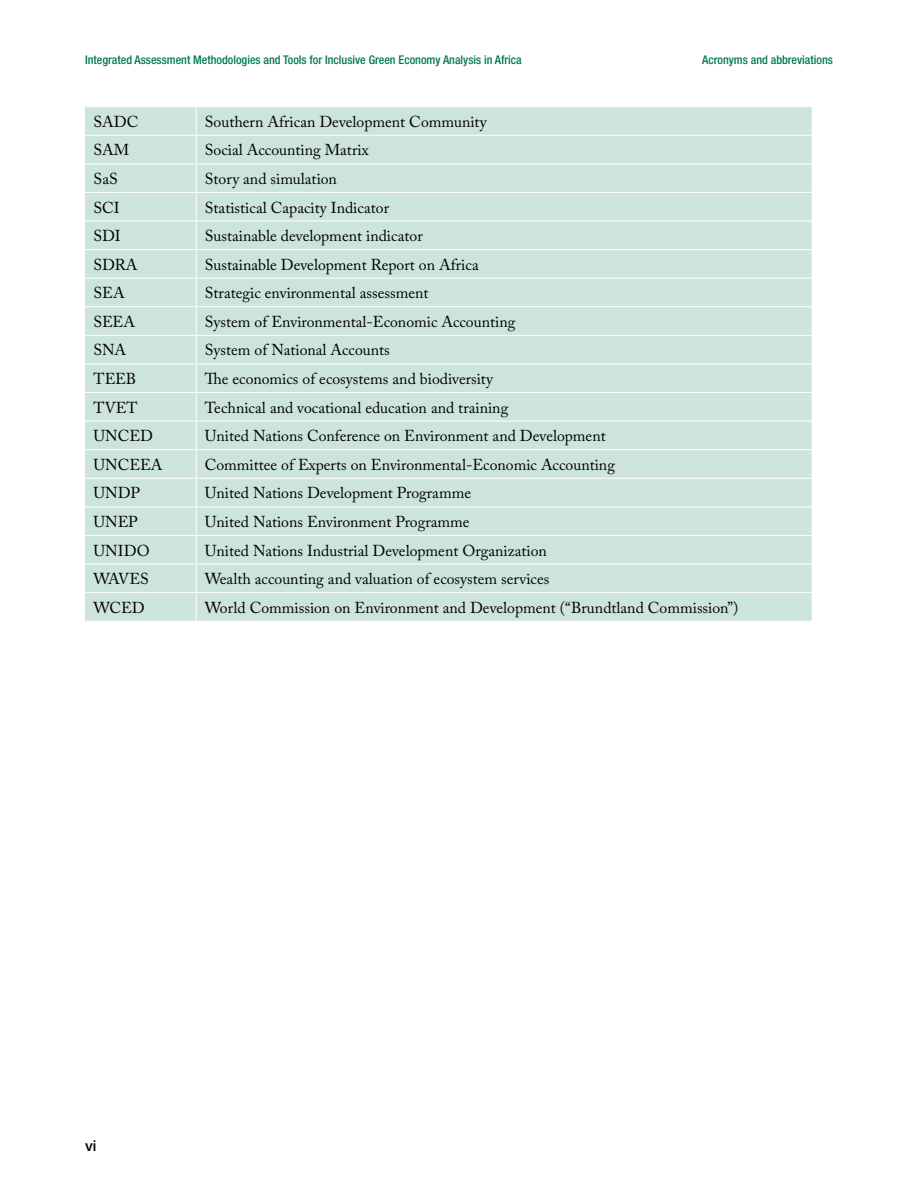
<style>
.page{position:relative;width:918px;height:1188px;background:#fff}
.page>*{position:absolute;margin:0;border:0;box-sizing:border-box;transform-origin:0 0}
.t1{font:15.75px "Adobe Caslon Pro";color:#000}
.t2{font:500 15px "Helvetica Neue LT Std";color:#000}
.t3{font:500 condensed 12px "Helvetica Neue LT Std";color:#007852}
</style>
<div class="page">
<div style="left:85px;top:107px;width:727px;height:514px;background:#cce4dc"></div>
<hr style="left:85px;top:135px;width:111px;height:1px;background:#fff">
<hr style="left:196px;top:135px;width:616px;height:1px;background:#fff">
<hr style="left:85px;top:163px;width:111px;height:1px;background:#fff">
<hr style="left:196px;top:163px;width:616px;height:1px;background:#fff">
<hr style="left:85px;top:192px;width:111px;height:1px;background:#fff">
<hr style="left:196px;top:192px;width:616px;height:1px;background:#fff">
<hr style="left:85px;top:221px;width:111px;height:1px;background:#fff">
<hr style="left:196px;top:221px;width:616px;height:1px;background:#fff">
<hr style="left:85px;top:249px;width:111px;height:1px;background:#fff">
<hr style="left:196px;top:249px;width:616px;height:1px;background:#fff">
<hr style="left:85px;top:278px;width:111px;height:1px;background:#fff">
<hr style="left:196px;top:278px;width:616px;height:1px;background:#fff">
<hr style="left:85px;top:306px;width:111px;height:1px;background:#fff">
<hr style="left:196px;top:306px;width:616px;height:1px;background:#fff">
<hr style="left:85px;top:335px;width:111px;height:1px;background:#fff">
<hr style="left:196px;top:335px;width:616px;height:1px;background:#fff">
<hr style="left:85px;top:364px;width:111px;height:1px;background:#fff">
<hr style="left:196px;top:364px;width:616px;height:1px;background:#fff">
<hr style="left:85px;top:392px;width:111px;height:1px;background:#fff">
<hr style="left:196px;top:392px;width:616px;height:1px;background:#fff">
<hr style="left:85px;top:421px;width:111px;height:1px;background:#fff">
<hr style="left:196px;top:421px;width:616px;height:1px;background:#fff">
<hr style="left:85px;top:449px;width:111px;height:1px;background:#fff">
<hr style="left:196px;top:449px;width:616px;height:1px;background:#fff">
<hr style="left:85px;top:478px;width:111px;height:1px;background:#fff">
<hr style="left:196px;top:478px;width:616px;height:1px;background:#fff">
<hr style="left:85px;top:506px;width:111px;height:1px;background:#fff">
<hr style="left:196px;top:506px;width:616px;height:1px;background:#fff">
<hr style="left:85px;top:535px;width:111px;height:1px;background:#fff">
<hr style="left:196px;top:535px;width:616px;height:1px;background:#fff">
<hr style="left:85px;top:564px;width:111px;height:1px;background:#fff">
<hr style="left:196px;top:564px;width:616px;height:1px;background:#fff">
<hr style="left:85px;top:592px;width:111px;height:1px;background:#fff">
<hr style="left:196px;top:592px;width:616px;height:1px;background:#fff">
<svg style="left:196px;top:107px;width:1px;height:514px"></svg>
<p class="t3" style="left:85px;top:52px;width:438px">Integrated Assessment Methodologies and Tools for Inclusive Green Economy Analysis in Africa</p>
<p class="t3" style="left:702px;top:52px;width:132px">Acronyms and abbreviations</p>
<p class="t1" style="left:94px;top:112px;width:47px">SADC</p>
<p class="t1" style="left:205px;top:112px;width:284px">Southern African Development Community</p>
<p class="t1" style="left:94px;top:141px;width:37px">SAM</p>
<p class="t1" style="left:205px;top:141px;width:165px">Social Accounting Matrix</p>
<p class="t1" style="left:94px;top:169px;width:26px">SaS</p>
<p class="t1" style="left:205px;top:169px;width:134px">Story and simulation</p>
<p class="t1" style="left:94px;top:198px;width:28px">SCI</p>
<p class="t1" style="left:205px;top:198px;width:186px">Statistical Capacity Indicator</p>
<p class="t1" style="left:94px;top:226px;width:29px">SDI</p>
<p class="t1" style="left:205px;top:226px;width:219px">Sustainable development indicator</p>
<p class="t1" style="left:94px;top:255px;width:45px">SDRA</p>
<p class="t1" style="left:205px;top:255px;width:276px">Sustainable Development Report on Africa</p>
<p class="t1" style="left:94px;top:284px;width:33px">SEA</p>
<p class="t1" style="left:205px;top:284px;width:225px">Strategic environmental assessment</p>
<p class="t1" style="left:94px;top:312px;width:43px">SEEA</p>
<p class="t1" style="left:205px;top:312px;width:312px">System of Environmental-Economic Accounting</p>
<p class="t1" style="left:94px;top:341px;width:34px">SNA</p>
<p class="t1" style="left:205px;top:341px;width:187px">System of National Accounts</p>
<p class="t1" style="left:94px;top:369px;width:44px">TEEB</p>
<p class="t1" style="left:205px;top:369px;width:290px">The economics of ecosystems and biodiversity</p>
<p class="t1" style="left:94px;top:398px;width:46px">TVET</p>
<p class="t1" style="left:205px;top:398px;width:305px">Technical and vocational education and training</p>
<p class="t1" style="left:94px;top:427px;width:61px">UNCED</p>
<p class="t1" style="left:205px;top:427px;width:403px">United Nations Conference on Environment and Development</p>
<p class="t1" style="left:94px;top:455px;width:71px">UNCEEA</p>
<p class="t1" style="left:205px;top:455px;width:412px">Committee of Experts on Environmental-Economic Accounting</p>
<p class="t1" style="left:94px;top:484px;width:48px">UNDP</p>
<p class="t1" style="left:205px;top:484px;width:268px">United Nations Development Programme</p>
<p class="t1" style="left:94px;top:512px;width:46px">UNEP</p>
<p class="t1" style="left:205px;top:512px;width:266px">United Nations Environment Programme</p>
<p class="t1" style="left:94px;top:541px;width:58px">UNIDO</p>
<p class="t1" style="left:205px;top:541px;width:344px">United Nations Industrial Development Organization</p>
<p class="t1" style="left:94px;top:569px;width:57px">WAVES</p>
<p class="t1" style="left:205px;top:569px;width:346px">Wealth accounting and valuation of ecosystem services</p>
<p class="t1" style="left:94px;top:598px;width:53px">WCED</p>
<p class="t1" style="left:205px;top:598px;width:535px">World Commission on Environment and Development (“Brundtland Commission”)</p>
<p class="t2" style="left:85px;top:1136px;width:13px">vi</p>
</div>
